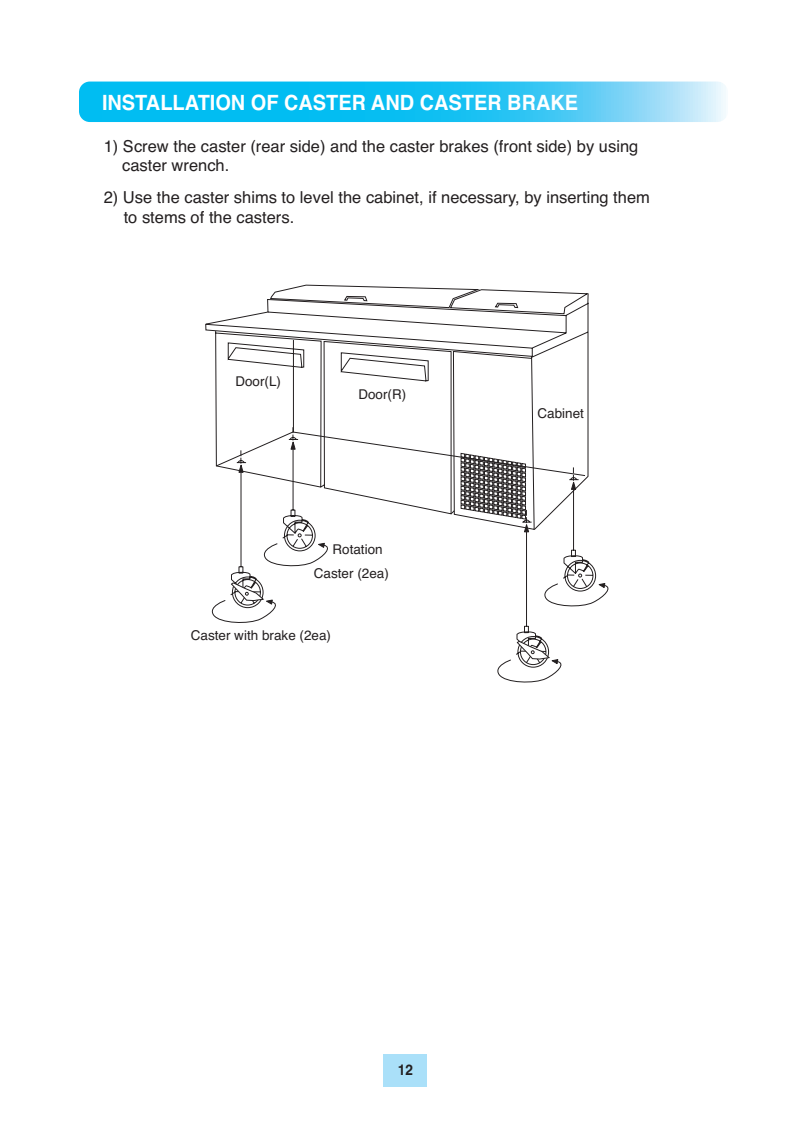
<style>
.page{position:relative;width:810px;height:1134px;background:#fff}
.page>*{position:absolute;margin:0;border:0;box-sizing:border-box;transform-origin:0 0}
.t1{font:700 21px "Helvetica";color:#fff;scale:.95 1}
.t2{font:16.5px/19.8px "Helvetica";color:#231f20}
.t3{font:700 15px "Swiss 721 BT";color:#231f20;scale:.9 1}
.t4{font:13.5px/24.3px "Helvetica";color:#231f20}
</style>
<div class="page">
<div style="left:383px;top:1054px;width:44px;height:33px;background:#aae0f9"></div>
<svg style="left:79px;top:82px;width:647px;height:40px;background:#2fc6f3"></svg>
<svg style="left:205px;top:284px;width:384px;height:158px"></svg>
<svg style="left:288px;top:426px;width:321px;height:181px"></svg>
<svg style="left:597px;top:583px;width:9px;height:6px"></svg>
<svg style="left:569px;top:467px;width:10px;height:23px"></svg>
<svg style="left:211px;top:442px;width:348px;height:223px"></svg>
<p class="t1" style="left:102px;top:85px;width:503px">INSTALLATION OF CASTER AND CASTER BRAKE</p>
<p class="t2" style="left:122px;top:136px;width:518px;text-indent:-18px">1) Screw the caster (rear side) and the caster brakes (front side) by using caster wrench.</p>
<p class="t2" style="left:124px;top:188px;width:528px;text-indent:-20px">2) Use the caster shims to level the cabinet, if necessary, by inserting them to stems of the casters.</p>
<p class="t4" style="left:235px;top:370px;width:47px">Door(L)</p>
<p class="t4" style="left:358px;top:383px;width:49px">Door(R)</p>
<p class="t4" style="left:314px;top:537px;width:77px;text-indent:19px">Rotation<br>Caster (2ea)</p>
<p class="t4" style="left:191px;top:623px;width:142px">Caster with brake (2ea)</p>
<p class="t4" style="left:537px;top:401px;width:48px">Cabinet</p>
<p class="t3" style="left:398px;top:1060px;width:19px">12</p>
</div>
